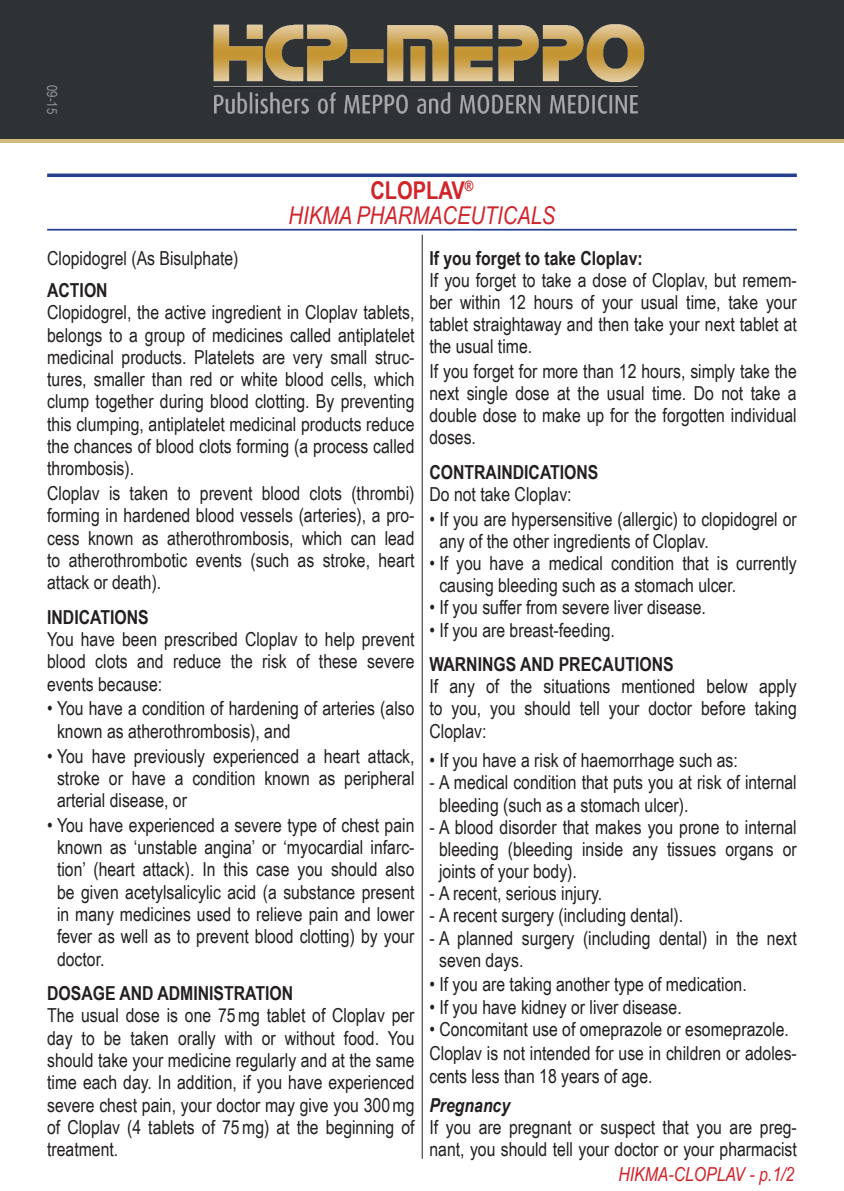
<style>
.page{position:relative;width:844px;height:1191px;background:#fff}
.page>*{position:absolute;margin:0;border:0;box-sizing:border-box;transform-origin:0 0}
.t1{font:italic 24.5px/24.5px "Arial Narrow";color:#d1232a;text-align:center}
.t2{font:19.25px/22.2px "Arial Narrow";color:#231f20;text-align:justify}
.t3{font:700 19.25px "Arial Narrow";color:#231f20}
.t4{font:italic 19.25px "Arial Narrow";color:#d1232a}
.t5{font:italic 700 19.25px "Arial Narrow";color:#231f20}
.t6{font:14px "Arial Narrow";color:#939598}
.s1{font-weight:700;font-style:normal}
</style>
<div class="page">
<hr style="left:422px;top:235px;width:1px;height:923px;background:#231f20">
<div style="left:0;top:0;width:843px;height:143px;background:#2e3234"></div>
<hr style="left:0;top:139px;width:843px;height:4px;background:#d2ba81">
<img style="left:213px;top:24px;width:432px;height:90px">
<hr style="left:213px;top:86px;width:424px;height:1px;background:#a8a9ad">
<hr style="left:213px;top:87px;width:424px;height:1px;background:#231f20">
<svg style="left:47px;top:173px;width:749px;height:4px;background:#42589d"></svg>
<hr style="left:47px;top:229px;width:749px;height:2px;background:#253f8e">
<p class="t6" style="left:62px;top:85px;width:31px;rotate:90deg">09-15</p>
<p class="t1" style="left:288px;top:178px;width:268px"><span class="s1">CLOPLAV</span><sup>®<br></sup>HIKMA PHARMACEUTICALS</p>
<p class="t2" style="left:47px;top:246px;width:193px">Clopidogrel (As Bisulphate)</p>
<p class="t3" style="left:47px;top:276px;width:62px">ACTION</p>
<p class="t2" style="left:47px;top:301px;width:369px">Clopidogrel, the active ingredient in Cloplav tablets, belongs to a group of medicines called antiplatelet medicinal products. Platelets are very small struc&shy;tures, smaller than red or white blood cells, which clump together during blood clotting. By preventing this clumping, antiplatelet medicinal products reduce the chances of blood clots forming (a process called thrombosis).</p>
<p class="t2" style="left:47px;top:481px;width:369px">Cloplav is taken to prevent blood clots (thrombi) forming in hardened blood vessels (arteries), a pro&shy;cess known as atherothrombosis, which can lead to atherothrombotic events (such as stroke, heart attack or death).</p>
<p class="t3" style="left:47px;top:602px;width:103px">INDICATIONS</p>
<p class="t2" style="left:47px;top:627px;width:369px">You have been prescribed Cloplav to help prevent blood clots and reduce the risk of these severe events because:</p>
<p class="t2" style="left:57px;top:697px;width:359px;text-indent:-10px">• You have a condition of hardening of arteries (also known as atherothrombosis), and</p>
<p class="t2" style="left:57px;top:744px;width:359px;text-indent:-10px">• You have previously experienced a heart attack, stroke or have a condition known as peripheral arterial disease, or</p>
<p class="t2" style="left:57px;top:813px;width:359px;text-indent:-10px">• You have experienced a severe type of chest pain known as ‘unstable angina’ or ‘myocardial infarc&shy;tion’ (heart attack). In this case you should also be given acetylsalicylic acid (a substance present in many medicines used to relieve pain and lower fever as well as to prevent blood clotting) by your doctor.</p>
<p class="t3" style="left:47px;top:978px;width:247px">DOSAGE AND ADMINISTRATION</p>
<p class="t2" style="left:47px;top:1004px;width:369px">The usual dose is one 75mg tablet of Cloplav per day to be taken orally with or without food. You should take your medicine regularly and at the same time each day. In addition, if you have experienced severe chest pain, your doctor may give you 300mg of Cloplav (4 tablets of 75mg) at the beginning of treatment.</p>
<p class="t3" style="left:429px;top:243px;width:215px">If you forget to take Cloplav:</p>
<p class="t2" style="left:429px;top:268px;width:369px">If you forget to take a dose of Cloplav, but remem&shy;ber within 12 hours of your usual time, take your tablet straightaway and then take your next tablet at the usual time.</p>
<p class="t2" style="left:429px;top:359px;width:369px">If you forget for more than 12 hours, simply take the next single dose at the usual time. Do not take a double dose to make up for the forgotten individual doses.</p>
<p class="t3" style="left:429px;top:457px;width:170px">CONTRAINDICATIONS</p>
<p class="t2" style="left:429px;top:482px;width:144px">Do not take Cloplav:</p>
<p class="t2" style="left:439px;top:507px;width:359px;text-indent:-10px">• If you are hypersensitive (allergic) to clopidogrel or any of the other ingredients of Cloplav.</p>
<p class="t2" style="left:439px;top:551px;width:359px;text-indent:-10px">• If you have a medical condition that is currently causing bleeding such as a stomach ulcer.</p>
<p class="t2" style="left:429px;top:596px;width:278px">• If you suffer from severe liver disease.</p>
<p class="t2" style="left:429px;top:618px;width:187px">• If you are breast-feeding.</p>
<p class="t3" style="left:429px;top:650px;width:246px">WARNINGS AND PRECAUTIONS</p>
<p class="t2" style="left:429px;top:674px;width:369px">If any of the situations mentioned below apply to you, you should tell your doctor before taking Cloplav:</p>
<p class="t2" style="left:429px;top:748px;width:310px">• If you have a risk of haemorrhage such as:</p>
<p class="t2" style="left:439px;top:771px;width:359px;text-indent:-10px">- A medical condition that puts you at risk of internal bleeding (such as a stomach ulcer).</p>
<p class="t2" style="left:439px;top:815px;width:359px;text-indent:-10px">- A blood disorder that makes you prone to internal bleeding (bleeding inside any tissues organs or joints of your body).</p>
<p class="t2" style="left:429px;top:881px;width:174px">- A recent, serious injury.</p>
<p class="t2" style="left:429px;top:903px;width:255px">- A recent surgery (including dental).</p>
<p class="t2" style="left:439px;top:926px;width:359px;text-indent:-10px">- A planned surgery (including dental) in the next seven days.</p>
<p class="t2" style="left:429px;top:972px;width:319px">• If you are taking another type of medication.</p>
<p class="t2" style="left:429px;top:995px;width:254px">• If you have kidney or liver disease.</p>
<p class="t2" style="left:429px;top:1015px;width:369px;line-height:24.7px">• Concomitant use of omeprazole or esomeprazole.<br>Cloplav is not intended for use in children or adoles-</p>
<p class="t2" style="left:429px;top:1063px;width:224px">cents less than 18 years of age.</p>
<p class="t5" style="left:429px;top:1090px;width:82px">Pregnancy</p>
<p class="t2" style="left:429px;top:1115px;width:369px">If you are pregnant or suspect that you are preg&shy;nant, you should tell your doctor or your pharmacist</p>
<p class="t4" style="left:618px;top:1161px;width:177px">HIKMA-CLOPLAV - p.1/2</p>
</div>
